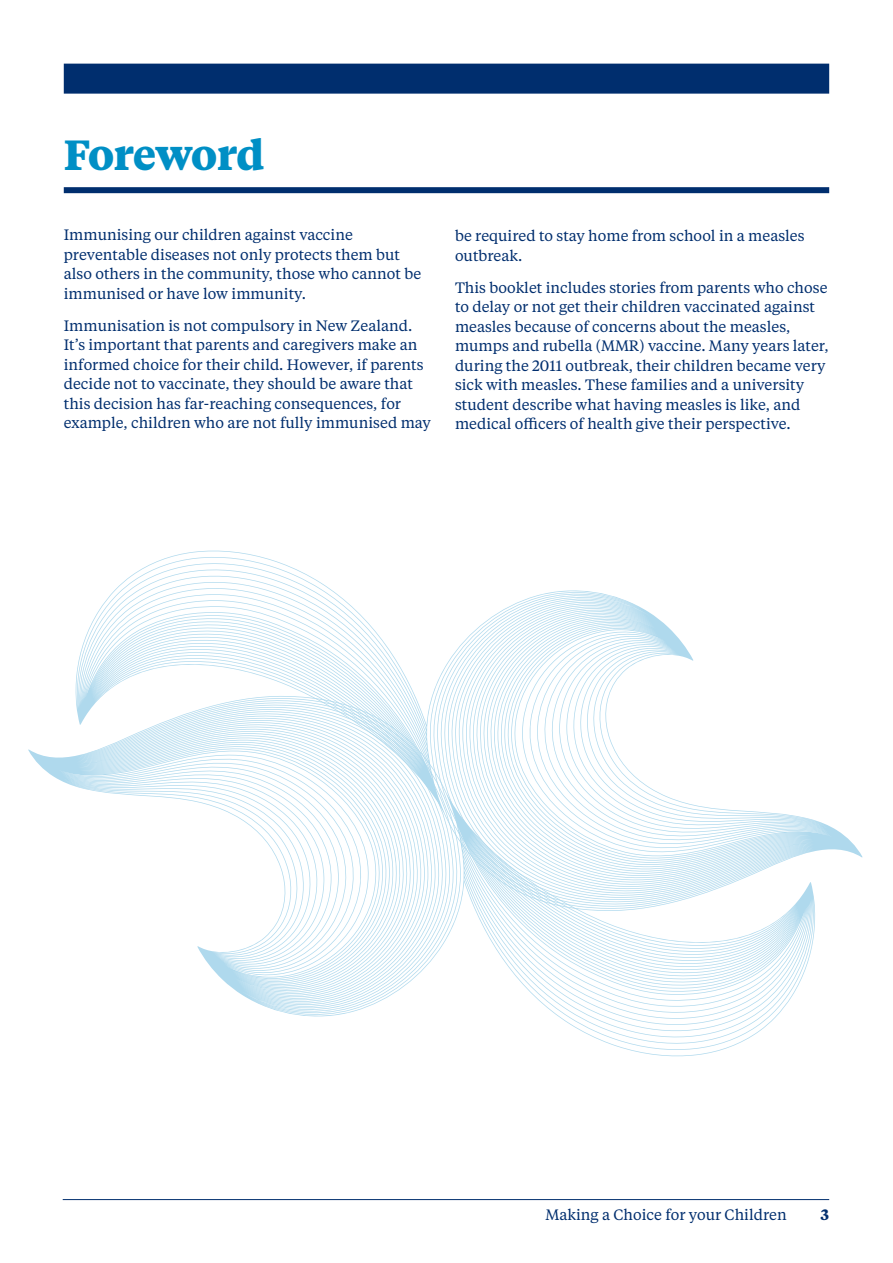
<style>
.page{position:relative;width:893px;height:1263px;background:#fff}
.page>*{position:absolute;margin:0;border:0;box-sizing:border-box;transform-origin:0 0}
.t1{font:700 42px "Tiempos Text";letter-spacing:-.025em;color:#008fc5}
.t2{font:15px/19.5px "Tiempos Text";color:#002e6e}
.t3{font:700 15px "Tiempos Text";color:#002e6e}
</style>
<div class="page">
<hr style="left:63px;top:1199px;width:766px;height:1px;background:#002e6e">
<div style="left:64px;top:64px;width:765px;height:30px;background:#002e6e"></div>
<div style="left:64px;top:187px;width:765px;height:6px;background:#002e6e"></div>
<svg style="left:75px;top:550px;width:787px;height:308px"></svg>
<svg style="left:28px;top:694px;width:787px;height:363px"></svg>
<h1 class="t1" style="left:64px;top:126px;width:202px">Foreword</h1>
<p class="t2" style="left:64px;top:224px;width:359px">Immunising our children against vaccine preventable diseases not only protects them but also others in the community, those who cannot be immunised or have low immunity.</p>
<p class="t2" style="left:64px;top:315px;width:369px">Immunisation is not compulsory in New Zealand.<br>It’s important that parents and caregivers make an informed choice for their child. However, if parents decide not to vaccinate, they should be aware that this decision has far-reaching consequences, for example, children who are not fully immunised may</p>
<p class="t2" style="left:455px;top:225px;width:351px">be required to stay home from school in a measles outbreak.</p>
<p class="t2" style="left:455px;top:277px;width:375px">This booklet includes stories from parents who chose to delay or not get their children vaccinated against measles because of concerns about the measles, mumps and rubella (MMR) vaccine. Many years later, during the 2011 outbreak, their children became very sick with measles. These families and a university student describe what having measles is like, and medical officers of health give their perspective.</p>
<p class="t2" style="left:545px;top:1204px;width:243px">Making a Choice for your Children</p>
<p class="t3" style="left:820px;top:1204px;width:10px">3</p>
</div>
